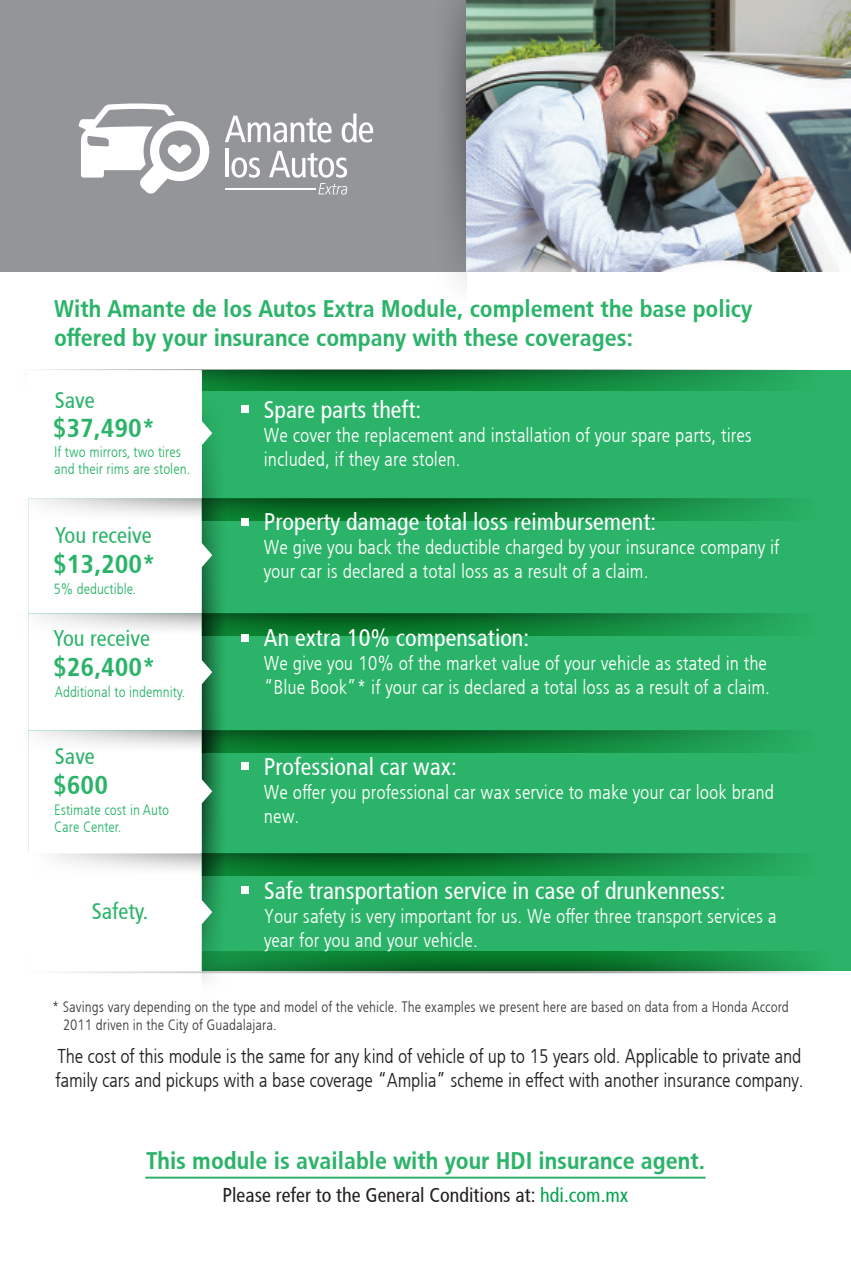
<style>
.page{position:relative;width:851px;height:1276px;background:#fff}
.page>*{position:absolute;margin:0;border:0;box-sizing:border-box;transform-origin:0 0}
.t1{font:25.8px "HDI Gerling Sans Cond Bold";color:#2bb469}
.t2{font:24px/28.8px "HDI Gerling Sans Cond Bold";color:#2bb469}
.t3{font:24px "HDI Gerling Sans Cond Regular";color:#fff}
.t4{font:22.6px "HDI Gerling Sans Cond Regular";color:#2bb469}
.t5{font:20px/24px "HDI Gerling Sans Cond Light";color:#fff}
.t6{font:20px/24px "HDI Gerling Sans Cond Light";letter-spacing:-.01em;color:#231f20}
.t7{font:20px "HDI Gerling Sans Cond Regular";color:#231f20}
.t8{font:15px/18px "HDI Gerling Sans Cond Light";color:#3e3e3f}
.t9{font:15px/17px "HDI Gerling Sans Cond Light";color:#2bb469}
.s1{color:#00a34c}
</style>
<div class="page">
<div style="left:0;top:0;width:822px;height:271px;background:#939598"></div>
<hr style="left:145px;top:1176px;width:560px;height:2px;background:#2bb469">
<div style="left:202px;top:370px;width:648px;height:128px;background:#2bb469"></div>
<div style="left:29px;top:498px;width:821px;height:115px;background:#2bb469"></div>
<div style="left:29px;top:613px;width:821px;height:117px;background:#2bb469"></div>
<div style="left:29px;top:730px;width:821px;height:123px;background:#2bb469"></div>
<div style="left:202px;top:851px;width:648px;height:120px;background:#2bb469"></div>
<svg style="left:36px;top:369px;width:758px;height:22px"></svg>
<svg style="left:64px;top:951px;width:752px;height:22px"></svg>
<svg style="left:202px;top:369px;width:30px;height:612px"></svg>
<svg style="left:28px;top:370px;width:184px;height:601px"></svg>
<svg style="left:28px;top:498px;width:766px;height:22px"></svg>
<svg style="left:28px;top:613px;width:766px;height:22px"></svg>
<svg style="left:28px;top:730px;width:766px;height:22px"></svg>
<svg style="left:28px;top:853px;width:767px;height:22px"></svg>
<div style="left:241px;top:405px;width:8px;height:8px;background:#fff"></div>
<div style="left:241px;top:518px;width:8px;height:8px;background:#fff"></div>
<div style="left:241px;top:634px;width:8px;height:8px;background:#fff"></div>
<div style="left:241px;top:762px;width:8px;height:8px;background:#fff"></div>
<div style="left:241px;top:887px;width:8px;height:7px;background:#fff"></div>
<svg style="left:427px;top:0;width:40px;height:286px"></svg>
<svg style="left:78px;top:103px;width:132px;height:91px"></svg>
<svg style="left:225px;top:116px;width:106px;height:26px"></svg>
<svg style="left:341px;top:113px;width:32px;height:29px"></svg>
<hr style="left:225px;top:149px;width:3px;height:28px;background:#fff">
<svg style="left:231px;top:157px;width:29px;height:21px"></svg>
<hr style="left:225px;top:188px;width:90px;height:1px;background:#fff">
<svg style="left:269px;top:151px;width:78px;height:44px"></svg>
<img style="left:466px;top:0;width:384px;height:271px">
<p class="t2" style="left:54px;top:295px;width:699px">With Amante de los Autos Extra Module, complement the base policy offered by your insurance company with these coverages:</p>
<p class="t4" style="left:55px;top:387px;width:42px">Save</p>
<p class="t1" style="left:53px;top:413px;width:104px">$37,490*</p>
<p class="t9" style="left:54px;top:443px;width:138px">If two mirrors, two tires and their rims are stolen.</p>
<p class="t4" style="left:55px;top:522px;width:98px">You receive</p>
<p class="t1" style="left:53px;top:549px;width:104px">$13,200*</p>
<p class="t9" style="left:53px;top:581px;width:84px">5% deductible.</p>
<p class="t4" style="left:53px;top:625px;width:98px">You receive</p>
<p class="t1" style="left:53px;top:652px;width:104px">$26,400*</p>
<p class="t9" style="left:55px;top:683px;width:132px">Additional to indemnity.</p>
<p class="t4" style="left:55px;top:743px;width:42px">Save</p>
<p class="t1" style="left:53px;top:770px;width:56px">$600</p>
<p class="t9" style="left:54px;top:801px;width:117px">Estimate cost in Auto<br>Care Center.</p>
<p class="t4" style="left:92px;top:898px;width:58px">Safety.</p>
<p class="t3" style="left:264px;top:395px;width:159px">Spare parts theft:</p>
<p class="t5" style="left:264px;top:423px;width:489px">We cover the replacement and installation of your spare parts, tires included, if they are stolen.</p>
<p class="t3" style="left:264px;top:508px;width:394px">Property damage total loss reimbursement:</p>
<p class="t5" style="left:264px;top:536px;width:517px">We give you back the deductible charged by your insurance company if your car is declared a total loss as a result of a claim.</p>
<p class="t3" style="left:264px;top:623px;width:267px">An extra 10% compensation:</p>
<p class="t5" style="left:264px;top:651px;width:507px">We give you 10% of the market value of your vehicle as stated in the “Blue Book”* if your car is declared a total loss as a result of a claim.</p>
<p class="t3" style="left:264px;top:752px;width:194px">Professional car wax:</p>
<p class="t5" style="left:264px;top:780px;width:511px">We offer you professional car wax service to make your car look brand new.</p>
<p class="t3" style="left:264px;top:876px;width:463px">Safe transportation service in case of drunkenness:</p>
<p class="t5" style="left:264px;top:904px;width:514px">Your safety is very important for us. We offer three transport services a year for you and your vehicle.</p>
<p class="t8" style="left:63px;top:998px;width:727px;text-indent:-11px">* Savings vary depending on the type and model of the vehicle. The examples we present here are based on data from a Honda Accord<br>2011 driven in the City of Guadalajara.</p>
<p class="t6" style="left:55px;top:1045px;width:749px">The cost of this module is the same for any kind of vehicle of up to 15 years old. Applicable to private and family cars and pickups with a base coverage “Amplia” scheme in effect with another insurance company.</p>
<p class="t2" style="left:146px;top:1146px;width:560px">This module is available with your HDI insurance agent.</p>
<p class="t7" style="left:222px;top:1183px;width:407px">Please refer to the General Conditions at: <span class="s1">hdi.com.mx</span></p>
</div>
